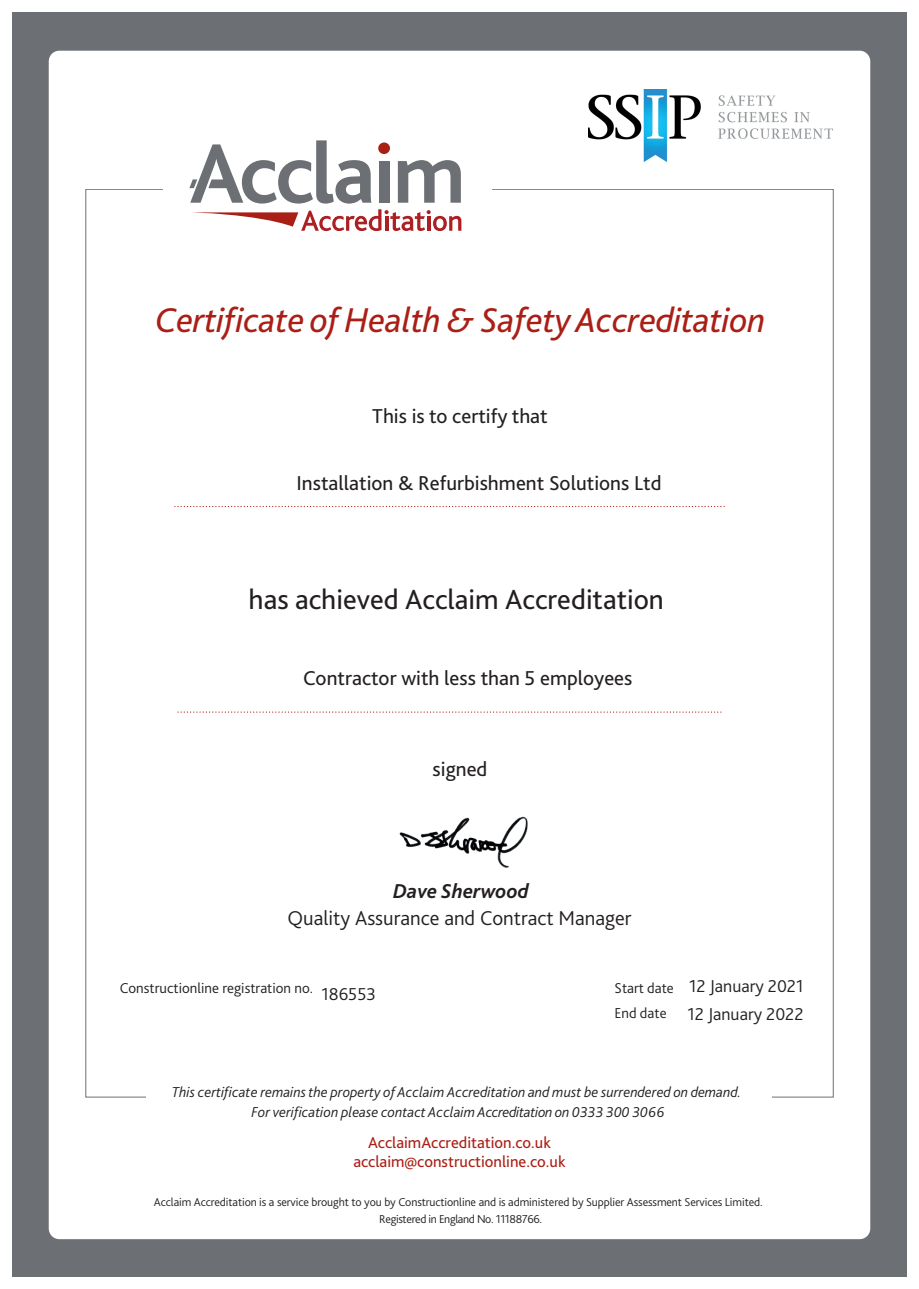
<style>
.page{position:relative;width:919px;height:1289px;background:#fff}
.page>*{position:absolute;margin:0;border:0;box-sizing:border-box;transform-origin:0 0}
.t1{font:italic 36px "Bliss 2";letter-spacing:-.01em;color:#aa1f15}
.t2{font:28.95px "Bliss 2";color:#231f20}
.t3{font:21px "Bliss 2";color:#231f20}
.t4{font:300 21px "Bliss 2";color:#231f20}
.t5{font:italic 700 21px "Bliss 2";color:#231f20}
.t6{font:300 18px/27.8px "Bliss 2";color:#231f20}
.t7{font:16.5px/19.5px "Bliss 2";color:#aa1f15;text-align:center}
.t8{font:italic 300 15px/19.5px "Bliss 2";color:#231f20;text-align:center}
.t9{font:300 15px/25.5px "Bliss 2";color:#231f20}
.t10{font:300 12px/17px "Bliss 2";letter-spacing:-.01em;color:#231f20;text-align:center}
</style>
<div class="page">
<div style="left:13px;top:13px;width:893px;height:1263px;background:#6c6f73"></div>
<div style="left:49px;top:51px;width:821px;height:1188px;background:#fff;border-radius:11px"></div>
<svg style="left:192px;top:209px;width:269px;height:22px"></svg>
<div style="left:379px;top:161px;width:10px;height:42px;background:#6c6f73"></div>
<svg style="left:398px;top:160px;width:63px;height:43px"></svg>
<svg style="left:189px;top:140px;width:182px;height:63px"></svg>
<div style="left:378px;top:142px;width:12px;height:12px;background:#aa1f15;border-radius:50%"></div>
<img style="left:588px;top:89px;width:244px;height:73px">
<svg style="left:175px;top:506px;width:550px;height:1px"></svg>
<svg style="left:178px;top:711px;width:544px;height:1px"></svg>
<img style="left:399px;top:816px;width:129px;height:52px">
<h1 class="t1" style="left:155px;top:298px;width:611px">Certificate of Health &amp; Safety Accreditation</h1>
<h3 class="t3" style="left:372px;top:403px;width:177px">This is to certify that</h3>
<h3 class="t3" style="left:296px;top:470px;width:366px">Installation &amp; Refurbishment Solutions Ltd</h3>
<h2 class="t2" style="left:248px;top:581px;width:417px">has achieved Acclaim Accreditation</h2>
<h3 class="t3" style="left:303px;top:664px;width:331px">Contractor with less than 5 employees</h3>
<h3 class="t3" style="left:432px;top:756px;width:56px">signed</h3>
<h3 class="t5" style="left:393px;top:877px;width:137px">Dave Sherwood</h3>
<h3 class="t4" style="left:287px;top:904px;width:346px">Quality Assurance and Contract Manager</h3>
<p class="t9" style="left:120px;top:974px;width:195px">Constructionline registration no.</p>
<p class="t6" style="left:321px;top:979px;width:56px">186553</p>
<p class="t6" style="left:687px;top:971px;width:117px">12 January 2021<br>12 January 2022</p>
<p class="t9" style="left:614px;top:974px;width:61px">Start date<br>End date</p>
<p class="t8" style="left:172px;top:1082px;width:570px">This certificate remains the property of Acclaim Accreditation and must be surrendered on demand.<br>For verification please contact Acclaim Accreditation on 0333 300 3066</p>
<p class="t7" style="left:353px;top:1131px;width:214px">AcclaimAccreditation.co.uk acclaim@constructionline.co.uk</p>
<p class="t10" style="left:154px;top:1192px;width:610px">Acclaim Accreditation is a service brought to you by Constructionline and is administered by Supplier Assessment Services Limited.<br>Registered in England No. 11188766.</p>
</div>
